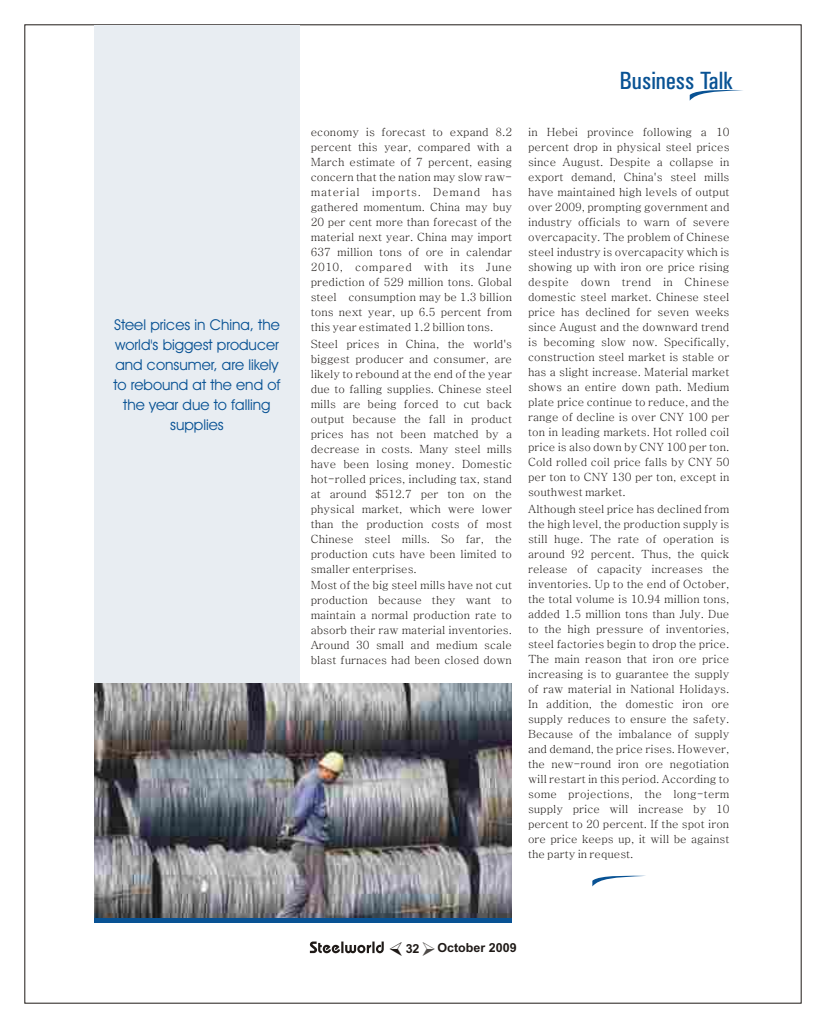
<style>
.page{position:relative;width:826px;height:1028px;background:#fff}
.page>*{position:absolute;margin:0;border:0;box-sizing:border-box;transform-origin:0 0}
.t1{font:25px "Univers Condensed";color:#085294}
.t2{font:15px/20px "Avant Garde IT Cby BT";color:#085294;text-align:center}
.t3{font:700 12.5px "Arial";color:#1f1a17}
.t4{font:11.25px/15px "Batang";color:#1f1a17;text-align:justify}
.t5{font:11.25px "Batang";letter-spacing:.07em;color:#1f1a17}
.t6{font:11.25px "Batang";letter-spacing:.03em;color:#1f1a17}
.t7{font:11.25px "Batang";letter-spacing:.05em;color:#1f1a17}
</style>
<div class="page">
<svg style="left:310px;top:941px;width:74px;height:12px"></svg>
<div style="left:95px;top:25px;width:205px;height:682px;background:#e8edf2"></div>
<div style="left:94px;top:688px;width:417px;height:234px;background:linear-gradient(to right,#085294,#085294)"></div>
<img style="left:94px;top:683px;width:417px;height:234px">
<svg style="left:689px;top:89px;width:54px;height:12px"></svg>
<svg style="left:592px;top:875px;width:54px;height:11px"></svg>
<h2 class="t2" style="left:113px;top:316px;width:169px">Steel prices in China, the world's biggest producer and consumer, are likely to rebound at the end of the year due to falling supplies</h2>
<h1 class="t1" style="left:619px;top:71px;width:115px">Business Talk</h1>
<p class="t4" style="left:311px;top:125px;width:203px">economy is forecast to expand 8.2</p>
<p class="t4" style="left:528px;top:125px;width:203px">in Hebei province following a 10</p>
<p class="t4" style="left:311px;top:140px;width:203px">percent this year, compared with a</p>
<p class="t4" style="left:528px;top:140px;width:203px">percent drop in physical steel prices</p>
<p class="t4" style="left:311px;top:155px;width:203px">March estimate of 7 percent, easing</p>
<p class="t4" style="left:528px;top:155px;width:203px">since August. Despite a collapse in</p>
<p class="t4" style="left:311px;top:170px;width:203px">concern that the nation may slow raw-</p>
<p class="t4" style="left:528px;top:170px;width:203px">export demand, China's steel mills</p>
<p class="t5" style="left:311px;top:187px;width:203px">material imports. Demand has</p>
<p class="t4" style="left:528px;top:185px;width:203px">have maintained high levels of output</p>
<p class="t4" style="left:311px;top:200px;width:203px">gathered momentum. China may buy</p>
<p class="t4" style="left:528px;top:200px;width:203px">over 2009, prompting government and</p>
<p class="t4" style="left:311px;top:215px;width:203px">20 per cent more than forecast of the</p>
<p class="t4" style="left:528px;top:215px;width:203px">industry officials to warn of severe</p>
<p class="t4" style="left:311px;top:230px;width:203px">material next year. China may import</p>
<p class="t4" style="left:528px;top:230px;width:203px">overcapacity. The problem of Chinese</p>
<p class="t4" style="left:311px;top:245px;width:203px">637 million tons of ore in calendar</p>
<p class="t4" style="left:528px;top:245px;width:203px">steel industry is overcapacity which is</p>
<p class="t7" style="left:311px;top:262px;width:203px">2010, compared with its June</p>
<p class="t4" style="left:528px;top:260px;width:203px">showing up with iron ore price rising</p>
<p class="t4" style="left:311px;top:275px;width:203px">prediction of 529 million tons. Global</p>
<p class="t6" style="left:528px;top:277px;width:203px">despite down trend in Chinese</p>
<p class="t4" style="left:311px;top:290px;width:203px">steel consumption may be 1.3 billion</p>
<p class="t4" style="left:528px;top:290px;width:203px">domestic steel market. Chinese steel</p>
<p class="t4" style="left:311px;top:305px;width:203px">tons next year, up 6.5 percent from</p>
<p class="t4" style="left:528px;top:305px;width:203px">price has declined for seven weeks</p>
<p class="t4" style="left:311px;top:320px;width:184px">this year estimated 1.2 billion tons.</p>
<p class="t4" style="left:528px;top:320px;width:203px">since August and the downward trend</p>
<p class="t4" style="left:311px;top:336px;width:203px">Steel prices in China, the world's</p>
<p class="t4" style="left:528px;top:335px;width:203px">is becoming slow now. Specifically,</p>
<p class="t4" style="left:311px;top:351px;width:203px">biggest producer and consumer, are</p>
<p class="t4" style="left:528px;top:350px;width:203px">construction steel market is stable or</p>
<p class="t4" style="left:311px;top:366px;width:203px">likely to rebound at the end of the year</p>
<p class="t4" style="left:528px;top:365px;width:203px">has a slight increase. Material market</p>
<p class="t4" style="left:311px;top:381px;width:203px">due to falling supplies. Chinese steel</p>
<p class="t4" style="left:528px;top:380px;width:203px">shows an entire down path. Medium</p>
<p class="t4" style="left:311px;top:396px;width:203px">mills are being forced to cut back</p>
<p class="t4" style="left:528px;top:395px;width:203px">plate price continue to reduce, and the</p>
<p class="t4" style="left:311px;top:411px;width:203px">output because the fall in product</p>
<p class="t4" style="left:528px;top:410px;width:203px">range of decline is over CNY 100 per</p>
<p class="t4" style="left:311px;top:426px;width:203px">prices has not been matched by a</p>
<p class="t4" style="left:528px;top:425px;width:203px">ton in leading markets. Hot rolled coil</p>
<p class="t4" style="left:311px;top:441px;width:203px">decrease in costs. Many steel mills</p>
<p class="t4" style="left:528px;top:440px;width:203px">price is also down by CNY 100 per ton.</p>
<p class="t4" style="left:311px;top:456px;width:203px">have been losing money. Domestic</p>
<p class="t4" style="left:528px;top:455px;width:203px">Cold rolled coil price falls by CNY 50</p>
<p class="t4" style="left:311px;top:471px;width:203px">hot-rolled prices, including tax, stand</p>
<p class="t4" style="left:528px;top:470px;width:203px">per ton to CNY 130 per ton, except in</p>
<p class="t4" style="left:311px;top:486px;width:203px">at around $512.7 per ton on the</p>
<p class="t4" style="left:528px;top:485px;width:99px">southwest market.</p>
<p class="t4" style="left:311px;top:501px;width:203px">physical market, which were lower</p>
<p class="t4" style="left:528px;top:501px;width:203px">Although steel price has declined from</p>
<p class="t4" style="left:311px;top:516px;width:203px">than the production costs of most</p>
<p class="t4" style="left:528px;top:516px;width:203px">the high level, the production supply is</p>
<p class="t4" style="left:311px;top:531px;width:203px">Chinese steel mills. So far, the</p>
<p class="t4" style="left:528px;top:531px;width:203px">still huge. The rate of operation is</p>
<p class="t4" style="left:311px;top:546px;width:203px">production cuts have been limited to</p>
<p class="t4" style="left:528px;top:546px;width:203px">around 92 percent. Thus, the quick</p>
<p class="t4" style="left:311px;top:561px;width:108px">smaller enterprises.</p>
<p class="t4" style="left:528px;top:561px;width:203px">release of capacity increases the</p>
<p class="t4" style="left:311px;top:577px;width:203px">Most of the big steel mills have not cut</p>
<p class="t4" style="left:528px;top:576px;width:203px">inventories. Up to the end of October,</p>
<p class="t4" style="left:311px;top:592px;width:203px">production because they want to</p>
<p class="t4" style="left:528px;top:591px;width:203px">the total volume is 10.94 million tons,</p>
<p class="t4" style="left:311px;top:607px;width:203px">maintain a normal production rate to</p>
<p class="t4" style="left:528px;top:606px;width:203px">added 1.5 million tons than July. Due</p>
<p class="t4" style="left:311px;top:622px;width:203px">absorb their raw material inventories.</p>
<p class="t4" style="left:528px;top:621px;width:203px">to the high pressure of inventories,</p>
<p class="t4" style="left:311px;top:637px;width:203px">Around 30 small and medium scale</p>
<p class="t4" style="left:528px;top:636px;width:203px">steel factories begin to drop the price.</p>
<p class="t4" style="left:311px;top:652px;width:203px">blast furnaces had been closed down</p>
<p class="t4" style="left:528px;top:651px;width:203px">The main reason that iron ore price increasing is to guarantee the supply of raw material in National Holidays.<br>In addition, the domestic iron ore supply reduces to ensure the safety.<br>Because of the imbalance of supply and demand, the price rises. However, the new-round iron ore negotiation will restart in this period. According to some projections, the long-term supply price will increase by 10 percent to 20 percent. If the spot iron ore price keeps up, it will be against the party in request.</p>
<p class="t3" style="left:405px;top:943px;width:15px">32</p>
<p class="t3" style="left:437px;top:942px;width:81px">October 2009</p>
</div>
